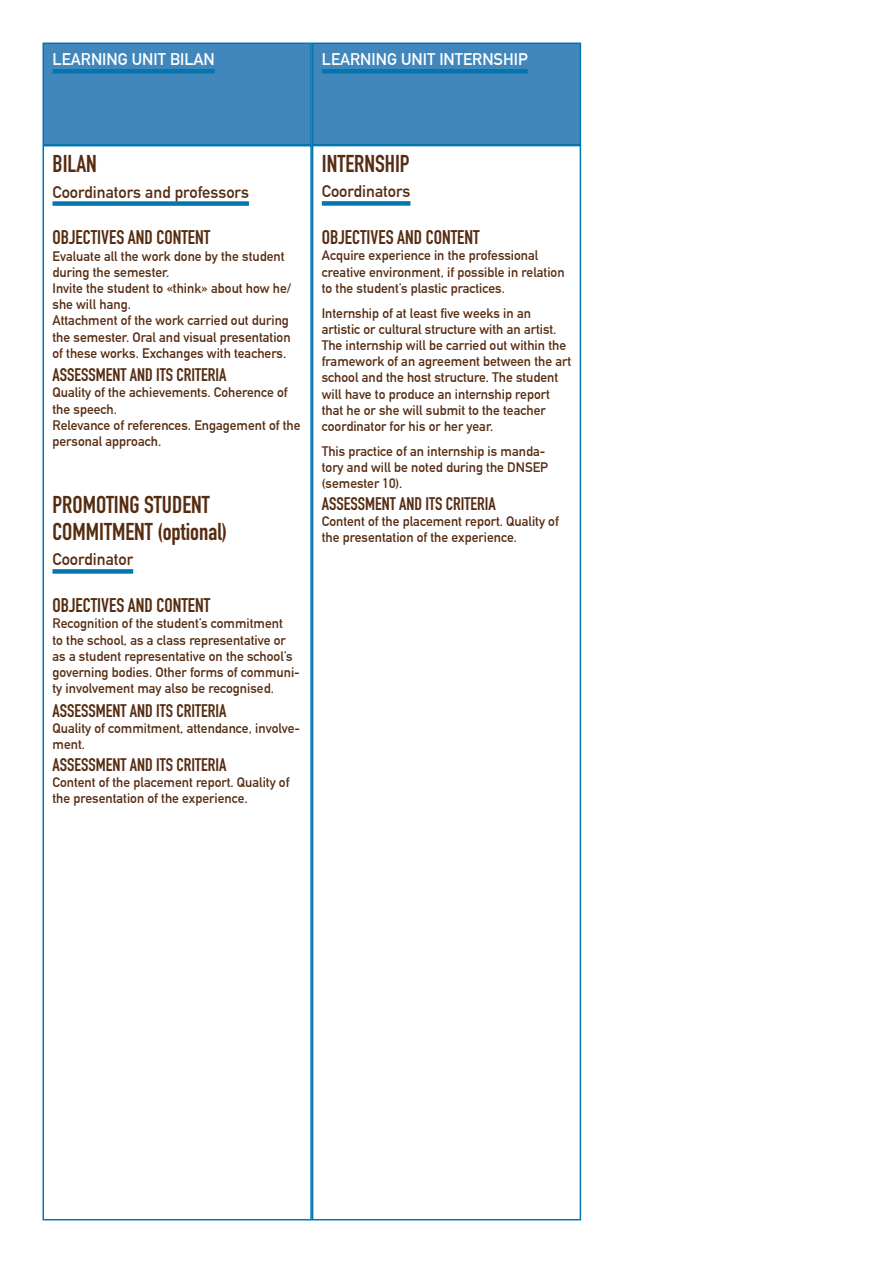
<style>
.page{position:relative;width:893px;height:1263px;background:#fff}
.page>*{position:absolute;margin:0;border:0;box-sizing:border-box;transform-origin:0 0}
.t1{font:700 24px "DIN Condensed";color:#562c11}
.Titres_détails{font:700 19.5px "DIN Condensed";color:#562c11}
.Titres_détails-2{font:700 18px "DIN Condensed";color:#562c11}
.t2{font:700 16.5px "DIN Alternate";color:#562c11}
.t3{font:700 16.5px "DIN Alternate";color:#fff}
.Contenu_détails{font:700 13.5px/16.2px "DIN Alternate";color:#562c11}
.Titres_détails-3{font:700 13.5px/16.2px "DIN Alternate";color:#562c11}
</style>
<div class="page">
<div style="left:53px;top:201px;width:196px;height:5px;background:#0375af"></div>
<div style="left:53px;top:569px;width:80px;height:5px;background:#0375af"></div>
<div style="left:43px;top:145px;width:269px;height:1075px;border:2px solid #0375af"></div>
<div style="left:43px;top:43px;width:268px;height:102px;background:#4287bc"></div>
<div style="left:53px;top:69px;width:162px;height:5px;background:#0375af"></div>
<div style="left:43px;top:43px;width:269px;height:102px;border:2px solid #0375af"></div>
<div style="left:322px;top:201px;width:88px;height:5px;background:#0375af"></div>
<div style="left:312px;top:145px;width:269px;height:1075px;border:2px solid #0375af"></div>
<div style="left:313px;top:43px;width:267px;height:102px;background:#4287bc"></div>
<div style="left:322px;top:69px;width:206px;height:5px;background:#0375af"></div>
<div style="left:312px;top:43px;width:269px;height:102px;border:2px solid #0375af"></div>
<p class="t3" style="left:53px;top:47px;width:164px">LEARNING UNIT BILAN</p>
<p class="t3" style="left:322px;top:47px;width:208px">LEARNING UNIT INTERNSHIP</p>
<p class="t1" style="left:53px;top:147px;width:46px">BILAN</p>
<p class="t2" style="left:53px;top:179px;width:198px">Coordinators and professors</p>
<p class="Titres_détails" style="left:53px;top:224px;width:159px">OBJECTIVES AND CONTENT</p>
<p class="Titres_détails-3" style="left:53px;top:247px;width:233px">Evaluate all the work done by the student during the semester.</p>
<p class="Titres_détails-3" style="left:53px;top:279px;width:240px">Invite the student to «think» about how he/ she will hang.</p>
<p class="Titres_détails-3" style="left:53px;top:312px;width:240px">Attachment of the work carried out during the semester. Oral and visual presentation of these works. Exchanges with teachers.</p>
<p class="Titres_détails-2" style="left:53px;top:363px;width:175px">ASSESSMENT AND ITS CRITERIA</p>
<p class="Titres_détails-3" style="left:53px;top:384px;width:237px">Quality of the achievements. Coherence of the speech.</p>
<p class="Titres_détails-3" style="left:53px;top:416px;width:250px">Relevance of references. Engagement of the personal approach.</p>
<p class="t1" style="left:53px;top:488px;width:159px">PROMOTING STUDENT</p>
<p class="t1" style="left:53px;top:515px;width:176px">COMMITMENT (optional)</p>
<p class="t2" style="left:53px;top:547px;width:82px">Coordinator</p>
<p class="Titres_détails" style="left:53px;top:592px;width:159px">OBJECTIVES AND CONTENT</p>
<p class="Contenu_détails" style="left:53px;top:615px;width:249px">Recognition of the student’s commitment<br>to the school, as a class representative or as a student representative on the school’s governing bodies. Other forms of communi&shy;ty involvement may also be recognised.</p>
<p class="Titres_détails-2" style="left:53px;top:698px;width:175px">ASSESSMENT AND ITS CRITERIA</p>
<p class="Contenu_détails" style="left:53px;top:719px;width:249px">Quality of commitment, attendance, involve&shy;ment.</p>
<p class="Titres_détails-2" style="left:53px;top:752px;width:175px">ASSESSMENT AND ITS CRITERIA</p>
<p class="Titres_détails-3" style="left:53px;top:773px;width:238px">Content of the placement report. Quality of the presentation of the experience.</p>
<p class="t1" style="left:322px;top:147px;width:89px">INTERNSHIP</p>
<p class="t2" style="left:322px;top:179px;width:90px">Coordinators</p>
<p class="Titres_détails" style="left:322px;top:224px;width:159px">OBJECTIVES AND CONTENT</p>
<p class="Contenu_détails" style="left:322px;top:247px;width:244px">Acquire experience in the professional creative environment, if possible in relation to the student’s plastic practices.</p>
<p class="Contenu_détails" style="left:322px;top:304px;width:251px">Internship of at least five weeks in an artistic or cultural structure with an artist.<br>The internship will be carried out within the framework of an agreement between the art school and the host structure. The student will have to produce an internship report that he or she will submit to the teacher coordinator for his or her year.</p>
<p class="Contenu_détails" style="left:322px;top:442px;width:228px">This practice of an internship is manda&shy;tory and will be noted during the DNSEP (semester 10).</p>
<p class="Titres_détails-2" style="left:322px;top:491px;width:175px">ASSESSMENT AND ITS CRITERIA</p>
<p class="Titres_détails-3" style="left:322px;top:512px;width:238px">Content of the placement report. Quality of the presentation of the experience.</p>
</div>
